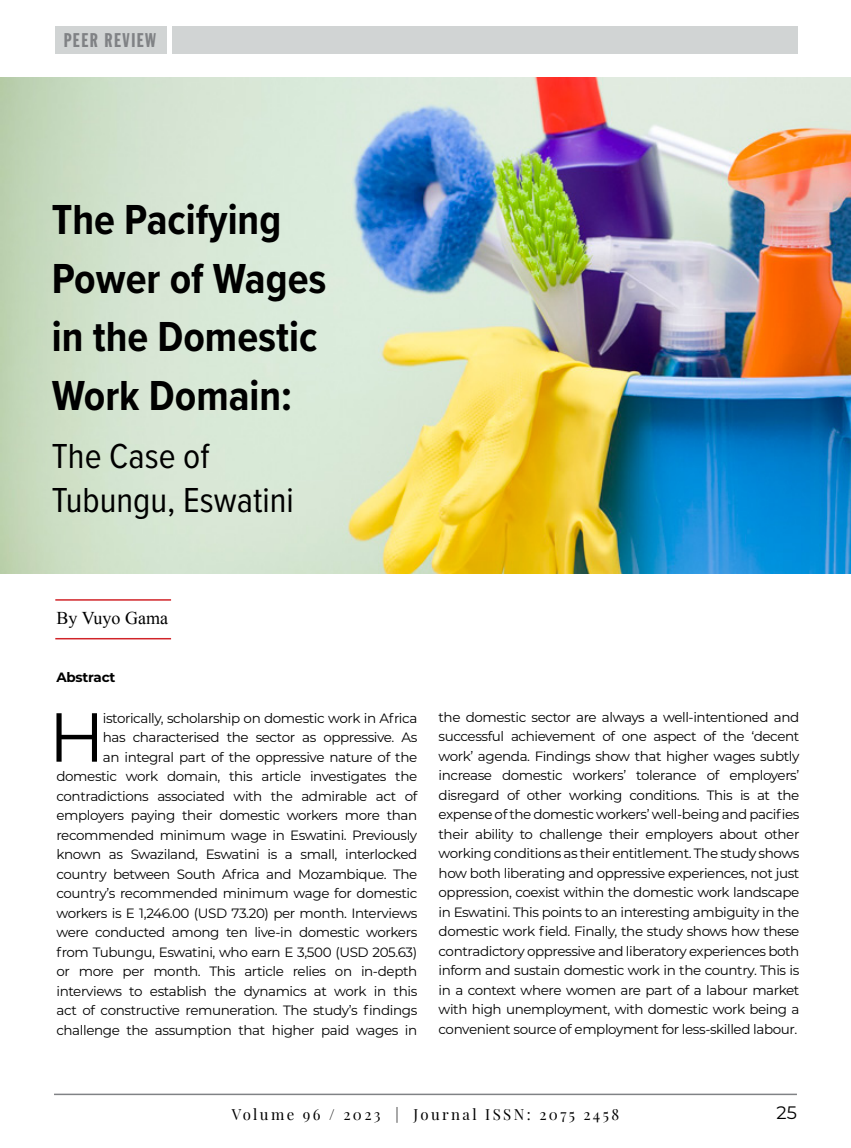
<style>
.page{position:relative;width:851px;height:1148px;background:#fff}
.page>*{position:absolute;margin:0;border:0;box-sizing:border-box;transform-origin:0 0}
.t1{font:69.15px "Montserrat";color:#000}
.t2{font:700 43.5px/58.5px "Proxima Nova Cond";color:#000}
.t3{font:36px/43.5px "Proxima Nova Cond";color:#000}
.t4{font:19.5px "Franklin Gothic Std Extra Cond";letter-spacing:.08em;color:#808285}
.t5{font:18px "Times New Roman";color:#000}
.t6{font:18px "Montserrat";color:#000}
.t7{font:15px "Playfair Display";letter-spacing:.16em;color:#000}
.t8{font:13.5px/19.5px "Montserrat";letter-spacing:-.03em;color:#000;text-align:right}
.t9{font:700 13.5px "Montserrat";letter-spacing:-.02em;color:#000}
</style>
<div class="page">
<hr style="left:54px;top:1093px;width:742px;height:2px;background:#808285">
<div style="left:55px;top:26px;width:112px;height:28px;background:#d1d4d4"></div>
<div style="left:172px;top:26px;width:625px;height:28px;background:#d1d4d4"></div>
<img style="left:0;top:77px;width:850px;height:497px">
<hr style="left:55px;top:599px;width:116px;height:1px;background:#d12429">
<hr style="left:55px;top:638px;width:116px;height:1px;background:#d12429">
<h3 class="t4" style="left:64px;top:30px;width:94px">PEER REVIEW</h3>
<h2 class="t2" style="left:52px;top:190px;width:276px">The Pacifying<br>Power of Wages in the Domestic<br>Work Domain:</h2>
<h3 class="t3" style="left:52px;top:433px;width:243px">The Case of<br>Tubungu, Eswatini</h3>
<h3 class="t5" style="left:56px;top:606px;width:113px">By Vuyo Gama</h3>
<p class="t9" style="left:56px;top:667px;width:60px">Abstract</p>
<h1 class="t1" style="left:49px;top:689px;width:58px">H</h1>
<p class="t8" style="left:56px;top:707px;width:362px">istorically, scholarship on domestic work in Africa<br>has characterised the sector as oppressive. As<br>an integral part of the oppressive nature of the domestic work domain, this article investigates the contradictions associated with the admirable act of employers paying their domestic workers more than recommended minimum wage in Eswatini. Previously known as Swaziland, Eswatini is a small, interlocked country between South Africa and Mozambique. The country’s recommended minimum wage for domestic workers is E 1,246.00 (USD 73.20) per month. Interviews were conducted among ten live-in domestic workers from Tubungu, Eswatini, who earn E 3,500 (USD 205.63) or more per month. This article relies on in-depth interviews to establish the dynamics at work in this act of constructive remuneration. The study’s findings challenge the assumption that higher paid wages in</p>
<p class="t8" style="left:438px;top:706px;width:362px;text-align:justify">the domestic sector are always a well-intentioned and successful achievement of one aspect of the ‘decent work’ agenda. Findings show that higher wages subtly increase domestic workers’ tolerance of employers’ disregard of other working conditions. This is at the expense of the domestic workers’ well-being and pacifies their ability to challenge their employers about other working conditions as their entitlement. The study shows how both liberating and oppressive experiences, not just oppression, coexist within the domestic work landscape in Eswatini. This points to an interesting ambiguity in the domestic work field. Finally, the study shows how these contradictory oppressive and liberatory experiences both inform and sustain domestic work in the country. This is in a context where women are part of a labour market with high unemployment, with domestic work being a convenient source of employment for less-skilled labour.</p>
<p class="t7" style="left:232px;top:1102px;width:389px">Volume 96 / 2023 | Journal ISSN: 2075 2458</p>
<h3 class="t6" style="left:776px;top:1100px;width:22px">25</h3>
</div>
